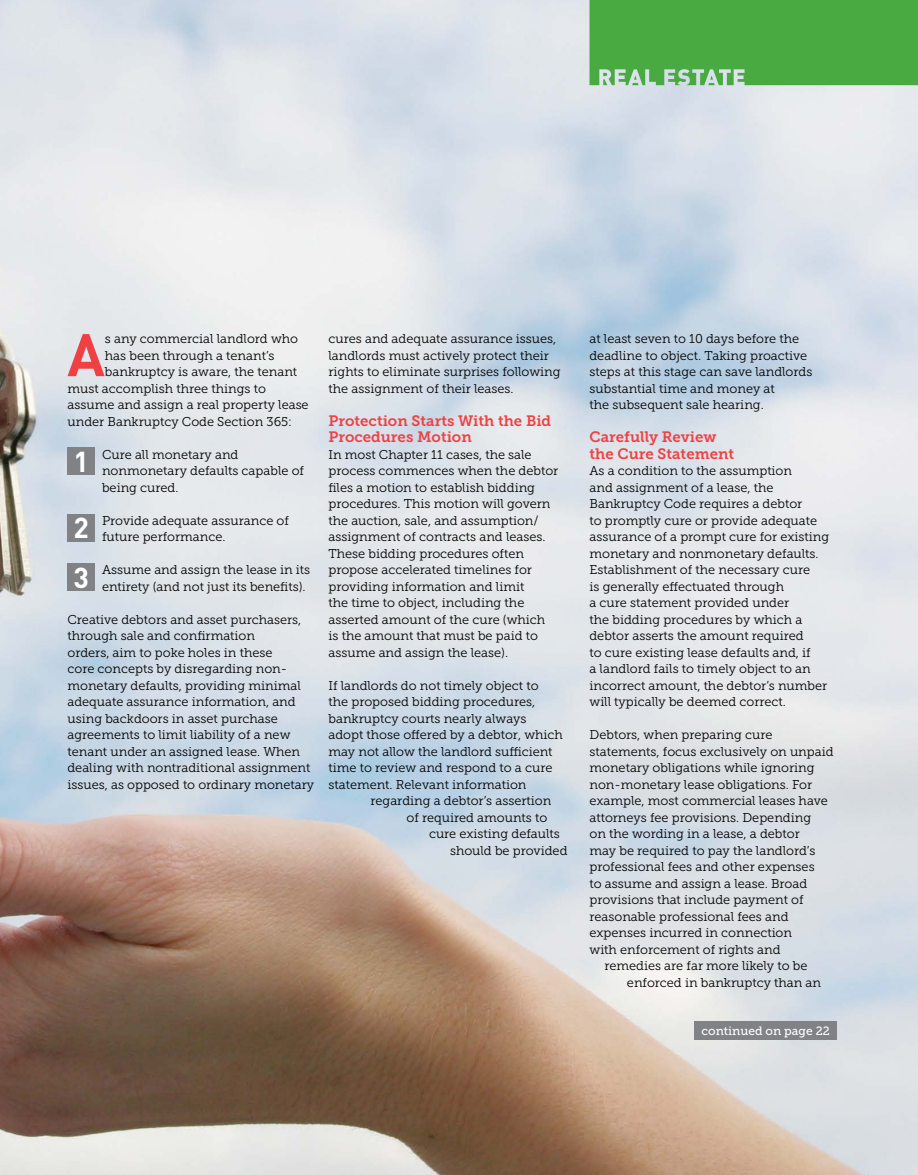
<style>
.page{position:relative;width:918px;height:1175px;background:#fff}
.page>*{position:absolute;margin:0;border:0;box-sizing:border-box;transform-origin:0 0}
.t1{font:700 59.1px "DINOT";color:#ef4144}
.t2{font:700 28.5px "DINOT";color:#fff}
.t3{font:15px/16.5px "Museo Slab 700";color:#ef4144}
.t4{font:12.75px/16.5px "Museo Slab 300";color:#000}
.t5{font:12px "Museo Slab 500";color:#fff}
</style>
<div class="page">
<img style="left:0;top:0;width:918px;height:1174px">
<div style="left:694px;top:1021px;width:143px;height:19px;background:#808285"></div>
<div style="left:590px;top:0;width:328px;height:85px;background:#49aa42"></div>
<div style="left:68px;top:448px;width:27px;height:27px;background:#808285"></div>
<div style="left:68px;top:514px;width:27px;height:27px;background:#808285"></div>
<div style="left:68px;top:563px;width:27px;height:28px;background:#808285"></div>
<h1 class="t1" style="left:67px;top:316px;width:39px">A</h1>
<p class="t4" style="left:105px;top:330px;width:195px">s any commercial landlord who</p>
<p class="t4" style="left:105px;top:347px;width:171px">has been through a tenant’s</p>
<p class="t4" style="left:105px;top:363px;width:194px">bankruptcy is aware, the tenant</p>
<p class="t4" style="left:67px;top:380px;width:200px">must accomplish three things to</p>
<p class="t4" style="left:67px;top:396px;width:243px">assume and assign a real property lease</p>
<p class="t4" style="left:67px;top:413px;width:226px">under Bankruptcy Code Section 365:</p>
<h2 class="t2" style="left:73px;top:443px;width:17px">1</h2>
<p class="t4" style="left:102px;top:446px;width:204px">Cure all monetary and nonmonetary defaults capable of being cured.</p>
<h2 class="t2" style="left:73px;top:509px;width:17px">2</h2>
<p class="t4" style="left:102px;top:512px;width:188px">Provide adequate assurance of future performance.</p>
<h2 class="t2" style="left:73px;top:559px;width:17px">3</h2>
<p class="t4" style="left:102px;top:561px;width:210px">Assume and assign the lease in its entirety (and not just its benefits).</p>
<p class="t4" style="left:68px;top:611px;width:248px">Creative debtors and asset purchasers, through sale and confirmation<br>orders, aim to poke holes in these<br>core concepts by disregarding non&shy;monetary defaults, providing minimal adequate assurance information, and using backdoors in asset purchase agreements to limit liability of a new tenant under an assigned lease. When dealing with nontraditional assignment issues, as opposed to ordinary monetary</p>
<p class="t4" style="left:328px;top:330px;width:234px">cures and adequate assurance issues, landlords must actively protect their rights to eliminate surprises following the assignment of their leases.</p>
<p class="t3" style="left:328px;top:412px;width:224px">Protection Starts With the Bid<br>Procedures Motion</p>
<p class="t4" style="left:328px;top:446px;width:231px">In most Chapter 11 cases, the sale process commences when the debtor files a motion to establish bidding procedures. This motion will govern the auction, sale, and assumption/ assignment of contracts and leases.<br>These bidding procedures often propose accelerated timelines for providing information and limit<br>the time to object, including the asserted amount of the cure (which is the amount that must be paid to assume and assign the lease).</p>
<p class="t4" style="left:328px;top:677px;width:236px">If landlords do not timely object to<br>the proposed bidding procedures, bankruptcy courts nearly always adopt those offered by a debtor, which may not allow the landlord sufficient time to review and respond to a cure statement. Relevant information</p>
<p class="t4" style="left:370px;top:792px;width:182px">regarding a debtor’s assertion</p>
<p class="t4" style="left:407px;top:809px;width:142px">of required amounts to</p>
<p class="t4" style="left:429px;top:825px;width:132px">cure existing defaults</p>
<p class="t4" style="left:450px;top:842px;width:119px">should be provided</p>
<p class="t4" style="left:590px;top:330px;width:224px">at least seven to 10 days before the deadline to object. Taking proactive steps at this stage can save landlords substantial time and money at<br>the subsequent sale hearing.</p>
<p class="t3" style="left:590px;top:429px;width:146px">Carefully Review the Cure Statement</p>
<p class="t4" style="left:590px;top:462px;width:241px">As a condition to the assumption<br>and assignment of a lease, the Bankruptcy Code requires a debtor<br>to promptly cure or provide adequate assurance of a prompt cure for existing monetary and nonmonetary defaults.<br>Establishment of the necessary cure<br>is generally effectuated through<br>a cure statement provided under<br>the bidding procedures by which a debtor asserts the amount required<br>to cure existing lease defaults and, if<br>a landlord fails to timely object to an incorrect amount, the debtor’s number will typically be deemed correct.</p>
<p class="t4" style="left:590px;top:726px;width:185px">Debtors, when preparing cure</p>
<p class="t4" style="left:590px;top:743px;width:246px">statements, focus exclusively on unpaid</p>
<p class="t4" style="left:590px;top:759px;width:227px">monetary obligations while ignoring</p>
<p class="t4" style="left:590px;top:776px;width:224px">non-monetary lease obligations. For</p>
<p class="t4" style="left:590px;top:792px;width:240px">example, most commercial leases have</p>
<p class="t4" style="left:590px;top:809px;width:223px">attorneys fee provisions. Depending</p>
<p class="t4" style="left:590px;top:825px;width:212px">on the wording in a lease, a debtor</p>
<p class="t4" style="left:590px;top:842px;width:228px">may be required to pay the landlord’s</p>
<p class="t4" style="left:590px;top:858px;width:227px">professional fees and other expenses</p>
<p class="t4" style="left:590px;top:875px;width:219px">to assume and assign a lease. Broad</p>
<p class="t4" style="left:590px;top:891px;width:216px">provisions that include payment of</p>
<p class="t4" style="left:590px;top:908px;width:201px">reasonable professional fees and</p>
<p class="t4" style="left:590px;top:924px;width:204px">expenses incurred in connection</p>
<p class="t4" style="left:590px;top:941px;width:193px">with enforcement of rights and</p>
<p class="t4" style="left:604px;top:957px;width:204px">remedies are far more likely to be</p>
<p class="t4" style="left:627px;top:974px;width:196px">enforced in bankruptcy than an</p>
<p class="t5" style="left:702px;top:1024px;width:130px">continued on page 22</p>
</div>
